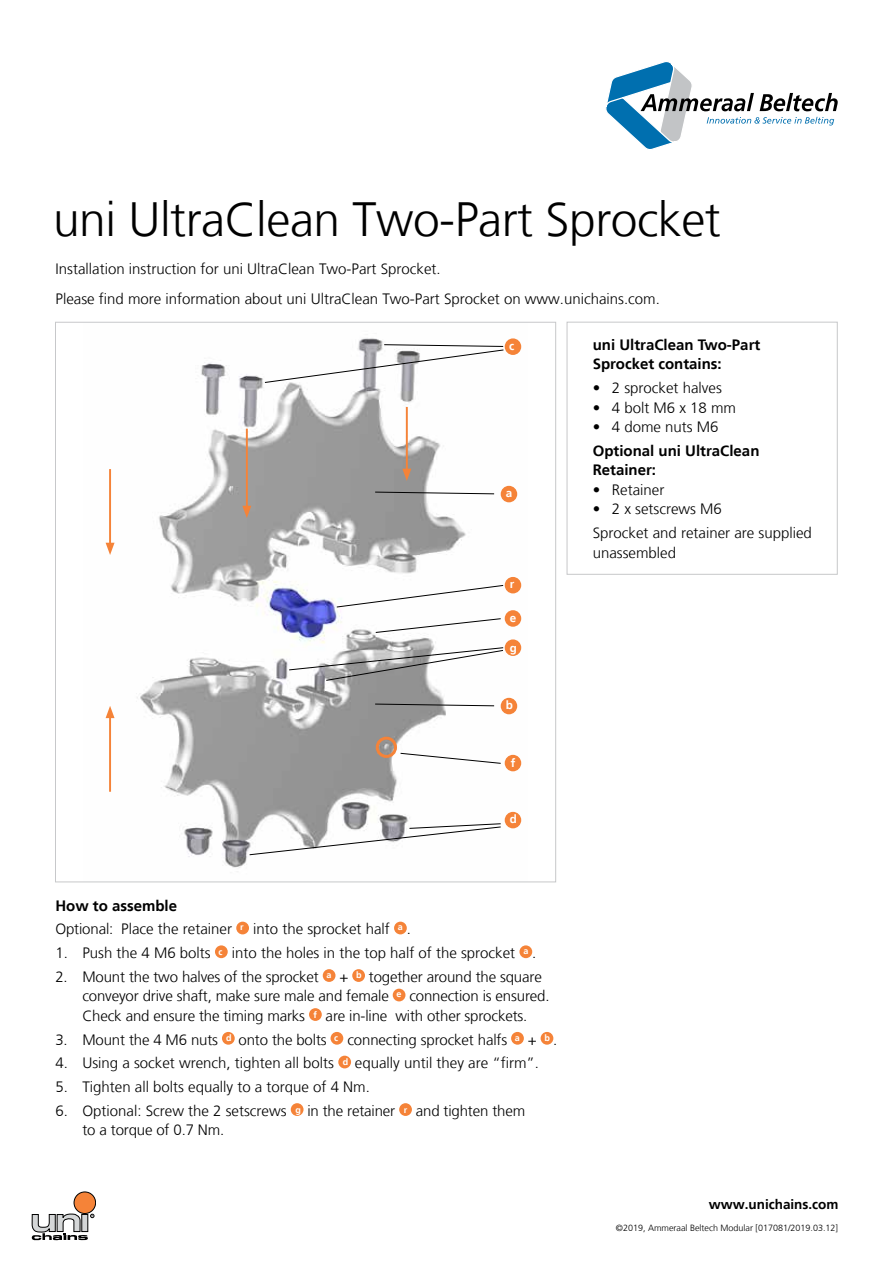
<style>
.page{position:relative;width:893px;height:1263px;background:#fff}
.page>*{position:absolute;margin:0;border:0;box-sizing:border-box;transform-origin:0 0}
.t1{font:300 48px "Frutiger LT";letter-spacing:-.01em;color:#000}
.t2{font:300 15px/19.5px "Frutiger LT";color:#000}
.t3{font:700 15px/19.5px "Frutiger LT";color:#000}
.t4{font:700 13.5px "Frutiger LT";color:#000}
.t5{font:700 11.7px "Frutiger LT";color:#fff}
.t6{font:300 9px "Frutiger LT";color:#000}
.s1{font-weight:700}
.s2{font-family:"Frutiger"}
.s3{font-family:"Frutiger";font-weight:300}
.s4{font-weight:300}
</style>
<div class="page">
<img style="left:105px;top:338px;width:417px;height:530px">
<div style="left:505px;top:338px;width:16px;height:17px;background:#f58338;border-radius:50%"></div>
<div style="left:505px;top:755px;width:16px;height:16px;background:#f58338;border-radius:50%"></div>
<div style="left:501px;top:486px;width:16px;height:16px;background:#f58338;border-radius:50%"></div>
<div style="left:501px;top:698px;width:16px;height:16px;background:#f58338;border-radius:50%"></div>
<div style="left:505px;top:577px;width:16px;height:16px;background:#f58338;border-radius:50%"></div>
<div style="left:505px;top:639px;width:16px;height:17px;background:#f58338;border-radius:50%"></div>
<div style="left:505px;top:610px;width:16px;height:17px;background:#f58338;border-radius:50%"></div>
<div style="left:505px;top:812px;width:16px;height:16px;background:#f58338;border-radius:50%"></div>
<svg style="left:375px;top:492px;width:120px;height:2px"></svg>
<svg style="left:375px;top:703px;width:120px;height:3px"></svg>
<svg style="left:336px;top:585px;width:168px;height:22px"></svg>
<svg style="left:375px;top:618px;width:126px;height:15px"></svg>
<svg style="left:289px;top:647px;width:215px;height:34px"></svg>
<svg style="left:400px;top:753px;width:101px;height:11px"></svg>
<svg style="left:264px;top:344px;width:240px;height:39px"></svg>
<svg style="left:249px;top:823px;width:252px;height:32px"></svg>
<div style="left:567px;top:322px;width:270px;height:252px;border:1px solid #c7c8ca"></div>
<div style="left:236px;top:922px;width:13px;height:12px;background:#f58338;border-radius:50%"></div>
<div style="left:394px;top:922px;width:13px;height:12px;background:#f58338;border-radius:50%"></div>
<div style="left:215px;top:945px;width:13px;height:13px;background:#f58338;border-radius:50%"></div>
<div style="left:519px;top:945px;width:13px;height:13px;background:#f58338;border-radius:50%"></div>
<div style="left:323px;top:969px;width:12px;height:13px;background:#f58338;border-radius:50%"></div>
<div style="left:352px;top:969px;width:13px;height:13px;background:#f58338;border-radius:50%"></div>
<div style="left:393px;top:989px;width:12px;height:12px;background:#f58338;border-radius:50%"></div>
<div style="left:309px;top:1008px;width:13px;height:13px;background:#f58338;border-radius:50%"></div>
<div style="left:222px;top:1032px;width:13px;height:13px;background:#f58338;border-radius:50%"></div>
<div style="left:331px;top:1032px;width:12px;height:13px;background:#f58338;border-radius:50%"></div>
<div style="left:511px;top:1032px;width:13px;height:13px;background:#f58338;border-radius:50%"></div>
<div style="left:541px;top:1032px;width:12px;height:13px;background:#f58338;border-radius:50%"></div>
<div style="left:338px;top:1056px;width:13px;height:12px;background:#f58338;border-radius:50%"></div>
<div style="left:291px;top:1103px;width:12px;height:13px;background:#f58338;border-radius:50%"></div>
<div style="left:399px;top:1103px;width:13px;height:13px;background:#f58338;border-radius:50%"></div>
<div style="left:74px;top:1192px;width:22px;height:21px;background:#f58338;border-radius:50%"></div>
<div style="left:74px;top:1192px;width:22px;height:22px;border:1px solid #000;border-radius:50%"></div>
<svg style="left:32px;top:1213px;width:62px;height:27px"></svg>
<div style="left:82px;top:1214px;width:6px;height:17px;background:#d3d5d6"></div>
<svg style="left:605px;top:62px;width:233px;height:87px"></svg>
<hr style="left:109px;top:469px;width:2px;height:77px;background:#f58338">
<svg style="left:106px;top:543px;width:9px;height:12px"></svg>
<hr style="left:109px;top:715px;width:2px;height:77px;background:#f58338">
<svg style="left:106px;top:706px;width:9px;height:12px"></svg>
<hr style="left:246px;top:429px;width:2px;height:80px;background:#f58338">
<svg style="left:242px;top:506px;width:9px;height:12px"></svg>
<hr style="left:406px;top:407px;width:2px;height:65px;background:#f58338">
<svg style="left:402px;top:469px;width:9px;height:12px"></svg>
<div style="left:376px;top:737px;width:21px;height:21px;border:3px solid #f58338;border-radius:50%"></div>
<h1 class="t1" style="left:53px;top:192px;width:669px">uni UltraClean Two-Part Sprocket</h1>
<p class="t2" style="left:56px;top:259px;width:387px">Installation instruction for uni UltraClean Two-Part Sprocket.</p>
<p class="t2" style="left:56px;top:289px;width:606px">Please find more information about uni UltraClean Two-Part Sprocket on www.unichains.com.</p>
<p class="t5" style="left:509px;top:339px;width:7px">c</p>
<p class="t5" style="left:506px;top:486px;width:8px">a</p>
<p class="t5" style="left:510px;top:577px;width:6px">r</p>
<p class="t5" style="left:510px;top:611px;width:8px">e</p>
<p class="t5" style="left:510px;top:641px;width:9px">g</p>
<p class="t5" style="left:506px;top:698px;width:9px">b</p>
<p class="t5" style="left:511px;top:756px;width:6px">f</p>
<p class="t5" style="left:510px;top:812px;width:9px">d</p>
<p class="t2" style="left:55px;top:894px;width:357px;line-height:23.7px"><span class="s1">How to assemble<br></span>Optional: Place the retainer <sup>r</sup> into the sprocket half <sup>a</sup> .</p>
<p class="t2" style="left:55px;top:943px;width:482px">1. Push the 4 M6 bolts <sup>c</sup> into the holes in the top half of the sprocket <sup>a</sup> .</p>
<p class="t2" style="left:82px;top:967px;width:469px;text-indent:-27px">2. Mount the two halves of the sprocket <sup>a</sup> + <sup>b</sup> together around the square conveyor drive shaft, make sure male and female <sup>e</sup> connection is ensured.<br>Check and ensure the timing marks <sup>f</sup> are in-line with other sprockets.</p>
<p class="t2" style="left:55px;top:1030px;width:503px">3. Mount the 4 M6 nuts <sup>d</sup> onto the bolts <sup>c</sup> connecting sprocket halfs <sup>a</sup> + <sup>b</sup> .</p>
<p class="t2" style="left:55px;top:1054px;width:485px">4. Using a socket wrench, tighten all bolts <sup>d</sup> equally until they are “firm”.</p>
<p class="t2" style="left:55px;top:1077px;width:316px">5. Tighten all bolts equally to a torque of 4 Nm.</p>
<p class="t2" style="left:82px;top:1101px;width:444px;text-indent:-27px">6. Optional: Screw the 2 setscrews <sup>g</sup> in the retainer <sup>r</sup> and tighten them to a torque of 0.7 Nm.</p>
<p class="t3" style="left:593px;top:335px;width:169px">uni UltraClean Two-Part<br>Sprocket contains:</p>
<p class="t2" style="left:593px;top:378px;width:131px"><span class="s2">•</span> 2 sprocket halves</p>
<p class="t2" style="left:593px;top:398px;width:145px"><span class="s2">•</span> 4 bolt M6 x 18 mm</p>
<p class="t3" style="left:593px;top:415px;width:168px;line-height:23.7px"><span class="s3">•</span> <span class="s4">4 dome nuts M6<br></span>Optional uni UltraClean</p>
<p class="t3" style="left:593px;top:461px;width:65px">Retainer:</p>
<p class="t2" style="left:593px;top:480px;width:73px"><span class="s2">•</span> Retainer</p>
<p class="t2" style="left:593px;top:498px;width:221px;line-height:23.7px"><span class="s2">•</span> 2 x setscrews M6<br>Sprocket and retainer are supplied</p>
<p class="t2" style="left:593px;top:543px;width:85px">unassembled</p>
<p class="t4" style="left:709px;top:1196px;width:131px">www.unichains.com</p>
<p class="t6" style="left:616px;top:1223px;width:224px">©2019, Ammeraal Beltech Modular [017081/2019.03.12]</p>
</div>
